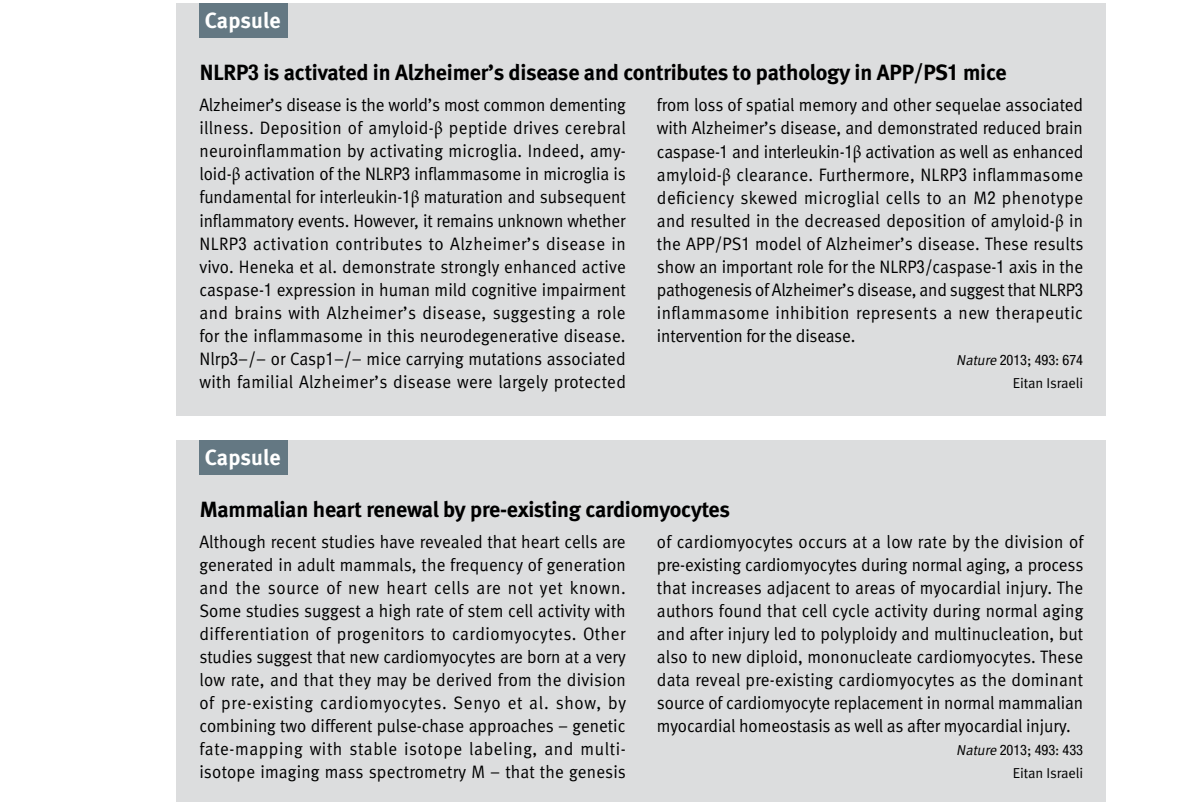
<style>
.page{position:relative;width:1191px;height:811px;background:#fff}
.page>*{position:absolute;margin:0;border:0;box-sizing:border-box;transform-origin:0 0}
.t1{font:700 22px "Meta";letter-spacing:-.01em;color:#000}
.t2{font:700 22px "Meta";color:#fff}
.t3{font:18px/23px "Meta Normal";letter-spacing:.01em;color:#000;text-align:justify;scale:.95 1}
.t4{font:18px "Meta Normal";letter-spacing:.035em;color:#000;scale:.95 1}
.t5{font:condensed 14.4px "Helvetica Neue";letter-spacing:-.005em;color:#000}
.t6{font:14.4px "Meta Normal";letter-spacing:-.005em;color:#000}
.s1{font-family:"Helvetica Neue";font-stretch:condensed}
.s2{font-family:"Minion Pro"}
.s3{font-family:"Meta Normal";font-style:italic;font-stretch:normal}
.s4{font-family:"Meta Normal";font-stretch:normal}
</style>
<div class="page">
<div style="left:177px;top:440px;width:929px;height:362px;background:#dcddde"></div>
<div style="left:199px;top:440px;width:89px;height:34px;background:#647883"></div>
<div style="left:177px;top:3px;width:929px;height:413px;background:#dcddde"></div>
<div style="left:199px;top:3px;width:89px;height:35px;background:#647883"></div>
<p class="t2" style="left:205px;top:7px;width:77px">Capsule</p>
<p class="t1" style="left:200px;top:60px;width:808px">NLR P is<span class="s1">3</span> activated in Alzheimer s’ disease and contributes to pathology in APP/PS<span class="s1">1</span> mice</p>
<p class="t3" style="left:199px;top:93px;width:450px">Alzheimer s’ disease is the world s’ most common dementing illness. Deposition of amyloid <span class="s2">β</span>- peptide drives cerebral</p>
<p class="t3" style="left:199px;top:162px;width:450px">loid <span class="s2">β</span>- activation of the NLRP<span class="s1">3</span> inflammasome in microglia is</p>
<p class="t3" style="left:199px;top:139px;width:450px">neuroinflammation by activating microglia. Indeed, amy-</p>
<p class="t3" style="left:199px;top:185px;width:450px">fundamental for interleukin-<span class="s1">1</span><span class="s2">β</span> maturation and subsequent inflammatory events. However it, remains unknown whether NLRP<span class="s1">3</span> activation contributes to Alzheimer s’ disease in vivo. Heneka et al. demonstrate strongly enhanced active caspase-<span class="s1">1</span> expression in human mild cognitive impairment and brains with Alzheimer s’ disease, suggesting a role for the inflammasome in this neurodegenerative disease.<br>Nlrp<span class="s1">3</span>−/− or Casp<span class="s1">1</span>−/− mice carrying mutations associated with familial Alzheimer s’ disease were largely protected</p>
<p class="t3" style="left:657px;top:93px;width:450px">from loss of spatial memory and other sequelae associated with Alzheimer s’ disease, and demonstrated reduced brain caspase-<span class="s1">1</span> and interleukin-<span class="s1">1</span><span class="s2">β</span> activation as well as enhanced amyloid <span class="s2">β</span>- clearance. Furthermore, NLRP<span class="s1">3</span> inflammasome deficiency skewed microglial cells to an M<span class="s1">2</span> phenotype and resulted in the decreased deposition of amyloid i n<span class="s2">β&shy;</span>the APP/PS<span class="s1">1</span> model of Alzheimer s’ disease. These results show an important role for the NLRP<span class="s1">3</span>/caspase-<span class="s1">1</span> axis in the pathogenesis ofAlzheimer s’ disease, and suggest that NLRP<span class="s1">3 </span>inflammasome inhibition represents a new therapeutic intervention for the disease.</p>
<p class="t5" style="left:956px;top:351px;width:128px"><span class="s3">Nature</span>2013<span class="s4">;</span> 493<span class="s4">:</span> 674</p>
<p class="t6" style="left:1012px;top:374px;width:72px">Eitan Israeli</p>
<p class="t2" style="left:205px;top:444px;width:77px">Capsule</p>
<p class="t1" style="left:200px;top:496px;width:531px">Mammalian heart renewal by pre-existing cardiomyocytes</p>
<p class="t3" style="left:199px;top:530px;width:450px">Although recent studies have revealed that heart cells are generated in adult mammals, the frequency of generation and the source of new heart cells are not yet known.<br>Some studies suggest a high rate of stem cell activity with differentiation of progenitors to cardiomyocytes. Other studies suggest that new cardiomyocytes are born at a very low rate, and that they may be derived from the division of pre-existing cardiomyocytes. Senyo et al. show, by combining two different pulse-chase approaches – genetic</p>
<p class="t3" style="left:199px;top:760px;width:450px">isotope imaging mass spectrometry M – that the genesis</p>
<p class="t4" style="left:199px;top:738px;width:450px">fate-mapping with stable isotope labeling, and multi-</p>
<p class="t3" style="left:657px;top:530px;width:450px">of cardiomyocytes occurs at a low rate by the division of pre-existing cardiomyocytes during normal aging a, process that increases adjacent to areas of myocardial injury. The authors found that cell cycle activity during normal aging and after injury led to polyploidy and multinucleation, but also to new diploid, mononucleate cardiomyocytes. These data reveal pre-existing cardiomyocytes as the dominant source of cardiomyocyte replacement in normal mammalian myocardial homeostasis as well as after myocardial injury.</p>
<p class="t5" style="left:956px;top:742px;width:128px"><span class="s3">Nature</span>2013<span class="s4">;</span> 493<span class="s4">:</span> 433</p>
<p class="t6" style="left:1012px;top:765px;width:72px">Eitan Israeli</p>
</div>
